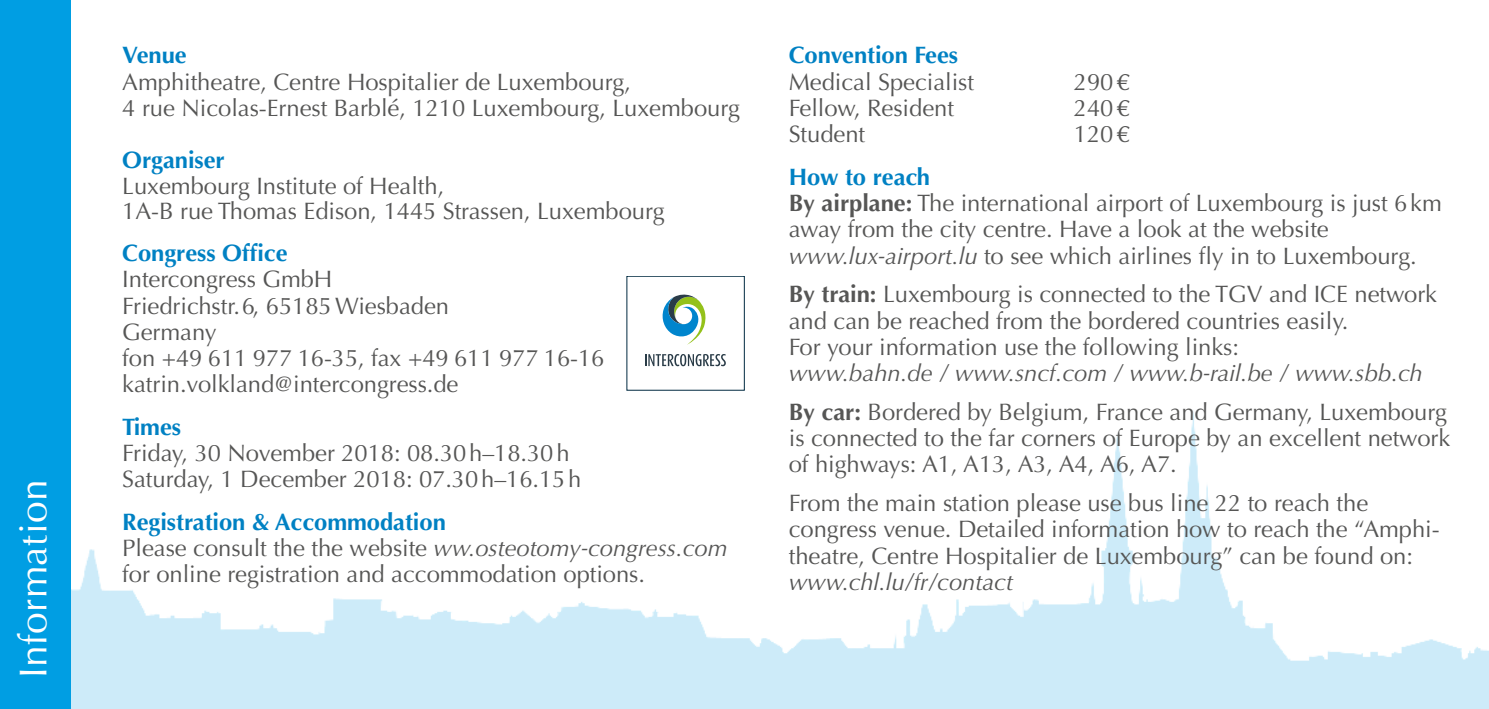
<style>
.page{position:relative;width:1489px;height:709px;background:#fff}
.page>*{position:absolute;margin:0;border:0;box-sizing:border-box;transform-origin:0 0}
.t1{font:39px "Optima";letter-spacing:.01em;color:#fff}
.t2{font:23.75px/26.2px "Optima";letter-spacing:-.005em;color:#565655}
.t3{font:italic 23.75px/38.8px "Optima";letter-spacing:-.005em;color:#565655}
.t4{font:700 23.75px "Optima";letter-spacing:-.005em;color:#0081c3}
.s1{font-weight:700;color:#0081c3}
.s2{font-style:italic}
.s3{font-weight:700}
.s4{font-weight:700;font-style:normal}
.s5{font-style:normal}
</style>
<div class="page">
<img style="left:71px;top:390px;width:1417px;height:319px">
<div style="left:0;top:0;width:71px;height:709px;background:#009ee3"></div>
<svg style="left:645px;top:354px;width:80px;height:12px"></svg>
<svg style="left:662px;top:294px;width:44px;height:51px"></svg>
<h1 class="t1" style="left:11px;top:678px;width:200px;rotate:-90deg">Information</h1>
<p class="t4" style="left:122px;top:42px;width:66px">Venue</p>
<p class="t2" style="left:122px;top:69px;width:619px">Amphitheatre, Centre Hospitalier de Luxembourg,<br>4 rue Nicolas-Ernest Barblé, 1210 Luxembourg, Luxembourg</p>
<p class="t4" style="left:122px;top:147px;width:104px">Organiser</p>
<p class="t2" style="left:122px;top:173px;width:544px;line-height:25px">Luxembourg Institute of Health,<br>1A-B rue Thomas Edison, 1445 Strassen, Luxembourg</p>
<p class="t4" style="left:122px;top:239px;width:167px">Congress Office</p>
<p class="t2" style="left:122px;top:266px;width:483px">Intercongress GmbH<br>Friedrichstr. 6, 65185 Wiesbaden<br>Germany<br>fon +49 611 977 16-35, fax +49 611 977 16-16 katrin.volkland@intercongress.de</p>
<p class="t4" style="left:122px;top:413px;width:60px">Times</p>
<p class="t2" style="left:122px;top:440px;width:460px">Friday, 30 November 2018: 08.30h–18.30h<br>Saturday, 1 December 2018: 07.30h–16.15h</p>
<p class="t2" style="left:122px;top:509px;width:606px"><span class="s1">Registration &amp; Accommodation<br></span>Please consult the the website <span class="s2">ww.osteotomy-congress.com </span>for online registration and accommodation options.</p>
<p class="t4" style="left:788px;top:42px;width:171px">Convention Fees</p>
<p class="t2" style="left:788px;top:69px;width:187px">Medical Specialist</p>
<p class="t2" style="left:1073px;top:69px;width:57px">290€</p>
<p class="t2" style="left:788px;top:95px;width:167px">Fellow, Resident</p>
<p class="t2" style="left:1073px;top:95px;width:57px">240€</p>
<p class="t2" style="left:788px;top:121px;width:78px">Student</p>
<p class="t2" style="left:1073px;top:121px;width:57px">120€</p>
<p class="t2" style="left:788px;top:164px;width:654px"><span class="s1">How to reach<br></span><span class="s3">By airplane:</span> The international airport of Luxembourg is just 6km away from the city centre. Have a look at the website <span class="s2">www.lux-airport.lu</span> to see which airlines fly in to Luxembourg.</p>
<p class="t2" style="left:788px;top:281px;width:649px"><span class="s3">By train:</span> Luxembourg is connected to the TGV and ICE network and can be reached from the bordered countries easily.<br>For your information use the following links:</p>
<p class="t3" style="left:788px;top:354px;width:659px">www.bahn.de / www.sncf.com / www.b-rail.be / www.sbb.ch<br><span class="s4">By car:</span> <span class="s5">Bordered by Belgium, France and Germany, Luxembourg</span></p>
<p class="t2" style="left:788px;top:425px;width:663px">is connected to the far corners of Europe by an excellent network of highways: A1, A13, A3, A4, A6, A7.</p>
<p class="t2" style="left:788px;top:490px;width:652px">From the main station please use bus line 22 to reach the congress venue. Detailed information how to reach the “Amphi&shy;theatre, Centre Hospitalier de Luxembourg” can be found on:</p>
<p class="t3" style="left:788px;top:562px;width:226px">www.chl.lu/fr/contact</p>
</div>
